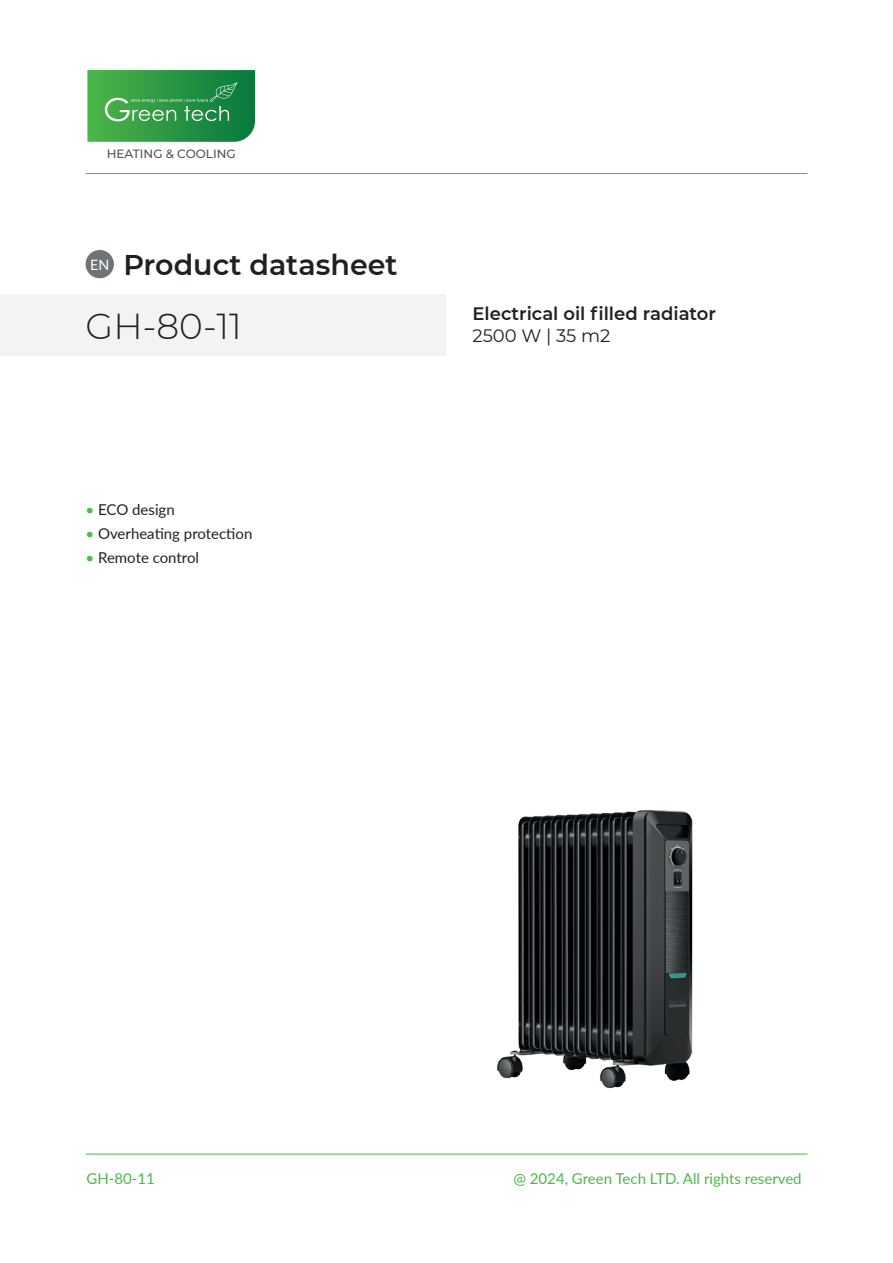
<style>
.page{position:relative;width:893px;height:1263px;background:#fff}
.page>*{position:absolute;margin:0;border:0;box-sizing:border-box;transform-origin:0 0}
.t1{font:300 36px "Montserrat";color:#1d2124}
.t2{font:600 28.5px "Montserrat";color:#1d2124}
.t3{font:600 18px "Montserrat";color:#1d2124}
.t4{font:18px "Montserrat";color:#1d2124}
.t5{font:15px "Lato";color:#1c2123}
.t6{font:15px "Lato";color:#4cb848}
.t7{font:14.25px "Lato";color:#fff}
.t8{font:500 12px "Montserrat";color:#515250}
.s1{color:#4cb848}
</style>
<div class="page">
<div style="left:0;top:294px;width:445px;height:62px;background:#f2f3f4"></div>
<hr style="left:86px;top:1154px;width:721px;height:1px;background:#4cb848">
<hr style="left:86px;top:173px;width:721px;height:1px;background:#4cb848">
<svg style="left:87px;top:70px;width:168px;height:72px;background:#389d50"></svg>
<img style="left:331px;top:810px;width:477px;height:345px">
<div style="left:86px;top:250px;width:28px;height:28px;background:#707375;border-radius:50%"></div>
<p class="t8" style="left:107px;top:145px;width:131px">HEATING &amp; COOLING</p>
<h2 class="t2" style="left:123px;top:245px;width:276px">Product datasheet</h2>
<h1 class="t1" style="left:86px;top:301px;width:158px">GH-80-11</h1>
<p class="t3" style="left:473px;top:301px;width:245px">Electrical oil filled radiator</p>
<p class="t7" style="left:90px;top:254px;width:21px">EN</p>
<p class="t4" style="left:473px;top:323px;width:139px">2500 W | 35 m2</p>
<p class="t5" style="left:86px;top:499px;width:91px"><span class="s1">•</span> ECO design</p>
<p class="t5" style="left:86px;top:523px;width:168px"><span class="s1">•</span> Overheating protection</p>
<p class="t5" style="left:86px;top:547px;width:115px"><span class="s1">•</span> Remote control</p>
<p class="t6" style="left:86px;top:1167px;width:70px">GH-80-11</p>
<p class="t6" style="left:513px;top:1167px;width:290px">@ 2024, Green Tech LTD. All rights reserved</p>
</div>
